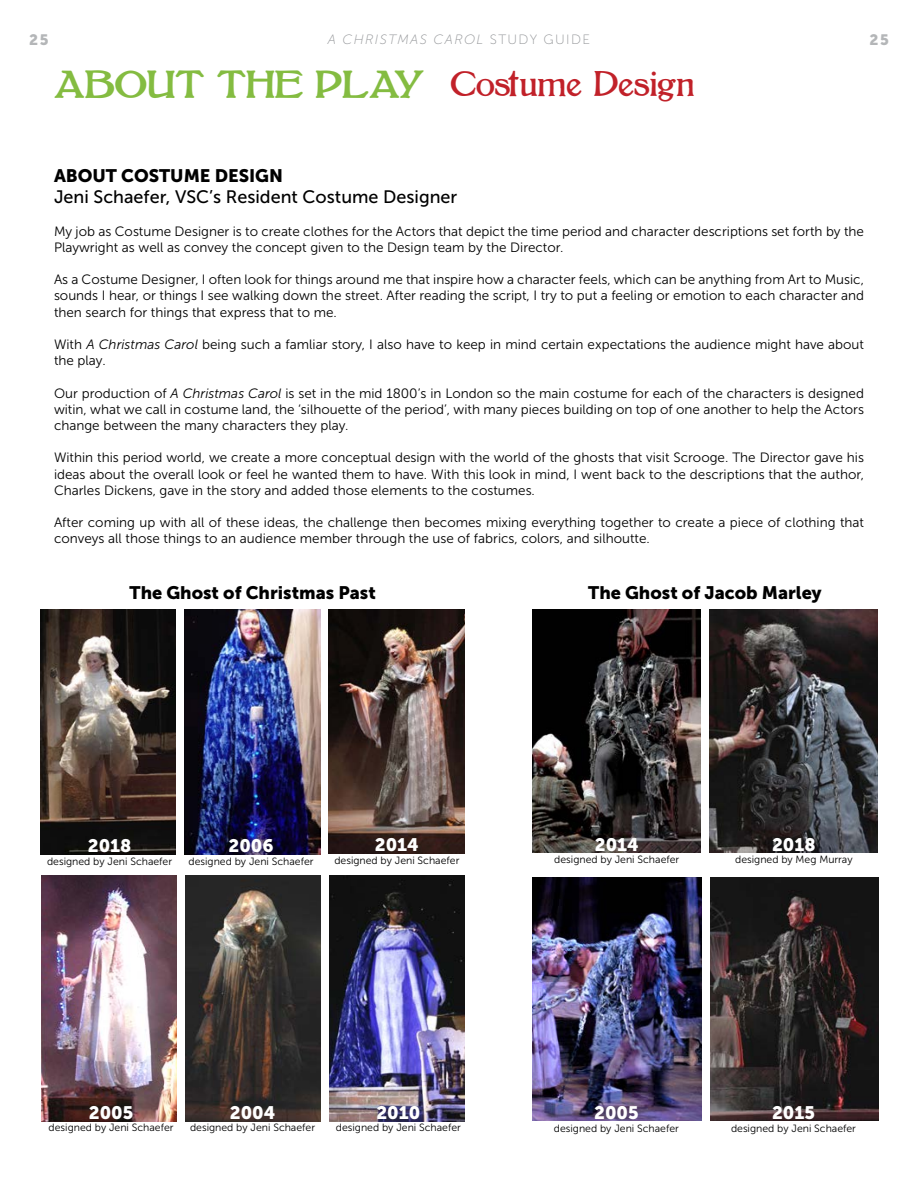
<style>
.page{position:relative;width:918px;height:1188px;background:#fff}
.page>*{position:absolute;margin:0;border:0;box-sizing:border-box;transform-origin:0 0}
.t1{font:30px "Bolton";color:#c12129}
.t2{font:18px "Museo Sans 900";color:#000}
.t3{font:18px "Museo Sans 500";color:#000}
.t4{font:18px "Museo Sans 900";color:#fff}
.t5{font:15px "Museo Sans 900";color:#b4b6b8}
.t6{font:13.5px/16.2px "Museo Sans 300";color:#000}
.t7{font:italic 13.5px "Museo Sans 100";letter-spacing:.1em;color:#939598}
.t8{font:10.5px "Museo Sans 300";color:#000}
.s1{font-style:normal}
.s2{font-family:"Bolton Titling";font-weight:700;color:#84bc41}
.s3{font-style:italic}
</style>
<div class="page">
<img style="left:533px;top:878px;width:169px;height:243px">
<img style="left:710px;top:878px;width:168px;height:243px">
<img style="left:41px;top:876px;width:135px;height:245px">
<img style="left:185px;top:876px;width:136px;height:245px">
<img style="left:329px;top:876px;width:136px;height:245px">
<img style="left:532px;top:610px;width:168px;height:243px">
<img style="left:710px;top:610px;width:168px;height:243px">
<img style="left:40px;top:609px;width:136px;height:245px">
<img style="left:185px;top:609px;width:135px;height:245px">
<img style="left:329px;top:609px;width:135px;height:245px">
<p class="t5" style="left:29px;top:31px;width:21px">25</p>
<p class="t7" style="left:328px;top:32px;width:264px">A CHRISTMAS CAROL <span class="s1">STUDY GUIDE</span></p>
<p class="t5" style="left:870px;top:31px;width:21px">25</p>
<h1 class="t1" style="left:54px;top:68px;width:642px"><span class="s2">ABOUT THE PLAY</span> Costume Design</h1>
<h2 class="t2" style="left:54px;top:165px;width:231px">ABOUT COSTUME DESIGN</h2>
<h2 class="t3" style="left:54px;top:187px;width:405px">Jeni Schaefer, VSC’s Resident Costume Designer</h2>
<p class="t6" style="left:54px;top:223px;width:812px">My job as Costume Designer is to create clothes for the Actors that depict the time period and character descriptions set forth by the<br>Playwright as well as convey the concept given to the Design team by the Director.</p>
<p class="t6" style="left:54px;top:272px;width:812px;text-align:justify">As a Costume Designer, I often look for things around me that inspire how a character feels, which can be anything from Art to Music, sounds I hear, or things I see walking down the street. After reading the script, I try to put a feeling or emotion to each character and then search for things that express that to me.</p>
<p class="t6" style="left:54px;top:336px;width:812px">With <span class="s3">A Christmas Carol</span> being such a famliar story, I also have to keep in mind certain expectations the audience might have about the play.</p>
<p class="t6" style="left:54px;top:385px;width:812px;text-align:justify">Our production of <span class="s3">A Christmas Carol</span> is set in the mid 1800’s in London so the main costume for each of the characters is designed witin, what we call in costume land, the ‘silhouette of the period’, with many pieces building on top of one another to help the Actors change between the many characters they play.</p>
<p class="t6" style="left:54px;top:450px;width:812px;text-align:justify">Within this period world, we create a more conceptual design with the world of the ghosts that visit Scrooge. The Director gave his ideas about the overall look or feel he wanted them to have. With this look in mind, I went back to the descriptions that the author, Charles Dickens, gave in the story and added those elements to the costumes.</p>
<p class="t6" style="left:54px;top:515px;width:812px">After coming up with all of these ideas, the challenge then becomes mixing everything together to create a piece of clothing that conveys all those things to an audience member through the use of fabrics, colors, and silhoutte.</p>
<h2 class="t2" style="left:130px;top:582px;width:248px">The Ghost of Christmas Past</h2>
<h2 class="t2" style="left:588px;top:582px;width:235px">The Ghost of Jacob Marley</h2>
<h2 class="t4" style="left:88px;top:836px;width:45px">2018</h2>
<p class="t8" style="left:47px;top:856px;width:127px">designed by Jeni Schaefer</p>
<h2 class="t4" style="left:229px;top:836px;width:46px">2006</h2>
<p class="t8" style="left:189px;top:856px;width:127px">designed by Jeni Schaefer</p>
<h2 class="t4" style="left:375px;top:834px;width:45px">2014</h2>
<p class="t8" style="left:334px;top:854px;width:127px">designed by Jeni Schaefer</p>
<h2 class="t4" style="left:595px;top:834px;width:45px">2014</h2>
<p class="t8" style="left:554px;top:854px;width:127px">designed by Jeni Schaefer</p>
<h2 class="t4" style="left:772px;top:834px;width:45px">2018</h2>
<p class="t8" style="left:735px;top:854px;width:119px">designed by Meg Murray</p>
<h2 class="t4" style="left:89px;top:1102px;width:46px">2005</h2>
<p class="t8" style="left:49px;top:1122px;width:127px">designed by Jeni Schaefer</p>
<h2 class="t4" style="left:230px;top:1102px;width:47px">2004</h2>
<p class="t8" style="left:190px;top:1122px;width:127px">designed by Jeni Schaefer</p>
<h2 class="t4" style="left:376px;top:1102px;width:45px">2010</h2>
<p class="t8" style="left:336px;top:1122px;width:127px">designed by Jeni Schaefer</p>
<h2 class="t4" style="left:594px;top:1103px;width:46px">2005</h2>
<p class="t8" style="left:554px;top:1122px;width:127px">designed by Jeni Schaefer</p>
<h2 class="t4" style="left:772px;top:1103px;width:44px">2015</h2>
<p class="t8" style="left:731px;top:1122px;width:127px">designed by Jeni Schaefer</p>
</div>
